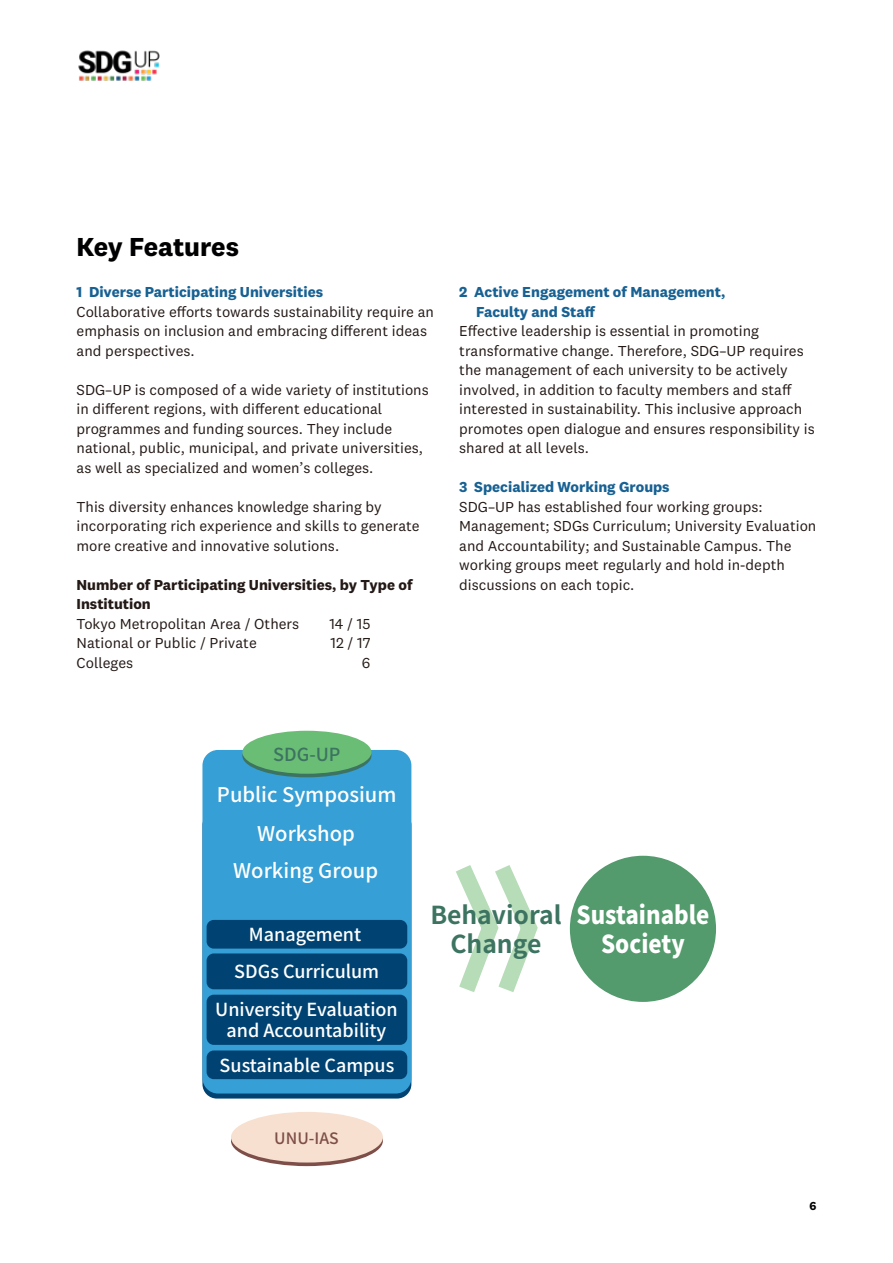
<style>
.page{position:relative;width:893px;height:1263px;background:#fff}
.page>*{position:absolute;margin:0;border:0;box-sizing:border-box;transform-origin:0 0}
.大タイトル{font:700 27px "National 2";letter-spacing:-.005em;color:#000002}
.t1{font:900 24.75px/29.2px "Noto Sans CJ Kjp";color:#fff;text-align:center;scale:.9 1}
.t2{font:700 24.75px/29.2px "Noto Sans CJ Kjp";color:#3c7361;text-align:center}
.t3{font:500 20.25px/38.1px "Noto Sans CJ Kjp";color:#fff;text-align:center}
.t4{font:500 18px/20.2px "Noto Sans CJ Kjp";color:#fff;text-align:center}
.t5{font:500 18px "Noto Sans CJ Kjp";color:#3c7361}
.t6{font:500 15.75px "Noto Sans CJ Kjp";color:#7e4e48}
.各大学本文{font:15px/19.5px "National 2";color:#231916}
.各大学_タイトル10pt{font:700 15px "National 2";color:#176193}
.各大学本文-2{font:700 15px/19.5px "National 2";color:#231916}
.t7{font:700 12px "National 2";color:#000002}
</style>
<div class="page">
<div style="left:202px;top:750px;width:209px;height:343px;background:#359fd6;border-radius:16px"></div>
<svg style="left:456px;top:865px;width:82px;height:127px"></svg>
<div style="left:570px;top:856px;width:146px;height:146px;background:#539a6c;border-radius:50%"></div>
<div style="left:207px;top:995px;width:200px;height:50px;background:#004372;border-radius:7px"></div>
<div style="left:207px;top:953px;width:200px;height:36px;background:#004372;border-radius:7px"></div>
<div style="left:207px;top:920px;width:200px;height:28px;background:#004372;border-radius:7px"></div>
<div style="left:207px;top:1050px;width:200px;height:29px;background:#004372;border-radius:7px"></div>
<div style="left:242px;top:734px;width:129px;height:43px;background:#3c7361;border-radius:50%"></div>
<div style="left:242px;top:731px;width:129px;height:43px;background:#6abd75;border-radius:50%"></div>
<svg style="left:231px;top:1115px;width:152px;height:51px"></svg>
<div style="left:231px;top:1112px;width:152px;height:50px;background:#f7e0d0;border-radius:50%"></div>
<img style="left:78px;top:50px;width:82px;height:31px">
<p class="大タイトル" style="left:77px;top:230px;width:164px">Key Features</p>
<p class="各大学_タイトル10pt" style="left:77px;top:283px;width:248px">1 Diverse Participating Universities</p>
<p class="各大学本文" style="left:77px;top:302px;width:359px">Collaborative efforts towards sustainability require an emphasis on inclusion and embracing different ideas and perspectives.</p>
<p class="各大学本文" style="left:77px;top:380px;width:354px">SDG–UP is composed of a wide variety of institutions in different regions, with different educational programmes and funding sources. They include national, public, municipal, and private universities, as well as specialized and women’s colleges.</p>
<p class="各大学本文" style="left:77px;top:497px;width:345px">This diversity enhances knowledge sharing by incorporating rich experience and skills to generate more creative and innovative solutions.</p>
<p class="各大学本文-2" style="left:77px;top:575px;width:338px">Number of Participating Universities, by Type of<br>Institution</p>
<p class="各大学本文" style="left:77px;top:614px;width:224px">Tokyo Metropolitan Area / Others</p>
<p class="各大学本文" style="left:329px;top:614px;width:43px">14 / 15</p>
<p class="各大学本文" style="left:77px;top:633px;width:182px">National or Public / Private</p>
<p class="各大学本文" style="left:330px;top:633px;width:42px">12 / 17</p>
<p class="各大学本文" style="left:77px;top:653px;width:58px">Colleges</p>
<p class="各大学本文" style="left:362px;top:653px;width:10px">6</p>
<p class="各大学_タイトル10pt" style="left:459px;top:283px;width:268px">2 Active Engagement of Management,</p>
<p class="各大学_タイトル10pt" style="left:476px;top:302px;width:121px">Faculty and Staff</p>
<p class="各大学本文" style="left:459px;top:321px;width:357px">Effective leadership is essential in promoting transformative change. Therefore, SDG–UP requires the management of each university to be actively involved, in addition to faculty members and staff interested in sustainability. This inclusive approach promotes open dialogue and ensures responsibility is shared at all levels.</p>
<p class="各大学_タイトル10pt" style="left:459px;top:478px;width:212px">3 Specialized Working Groups</p>
<p class="各大学本文" style="left:459px;top:497px;width:359px">SDG–UP has established four working groups:<br>Management; SDGs Curriculum; University Evaluation and Accountability; and Sustainable Campus. The working groups meet regularly and hold in-depth discussions on each topic.</p>
<p class="t5" style="left:273px;top:744px;width:69px">SDG-UP</p>
<p class="t3" style="left:217px;top:776px;width:181px">Public Symposium<br>Workshop<br>Working Group</p>
<p class="t4" style="left:249px;top:924px;width:114px">Management</p>
<p class="t4" style="left:234px;top:962px;width:146px">SDGs Curriculum</p>
<p class="t4" style="left:215px;top:1000px;width:184px">University Evaluation and Accountability</p>
<p class="t4" style="left:220px;top:1055px;width:176px">Sustainable Campus</p>
<p class="t6" style="left:274px;top:1129px;width:66px">UNU-IAS</p>
<p class="t2" style="left:430px;top:900px;width:133px">Behavioral<br>Change</p>
<p class="t1" style="left:576px;top:900px;width:149px">Sustainable<br>Society</p>
<p class="t7" style="left:809px;top:1198px;width:8px">6</p>
</div>
